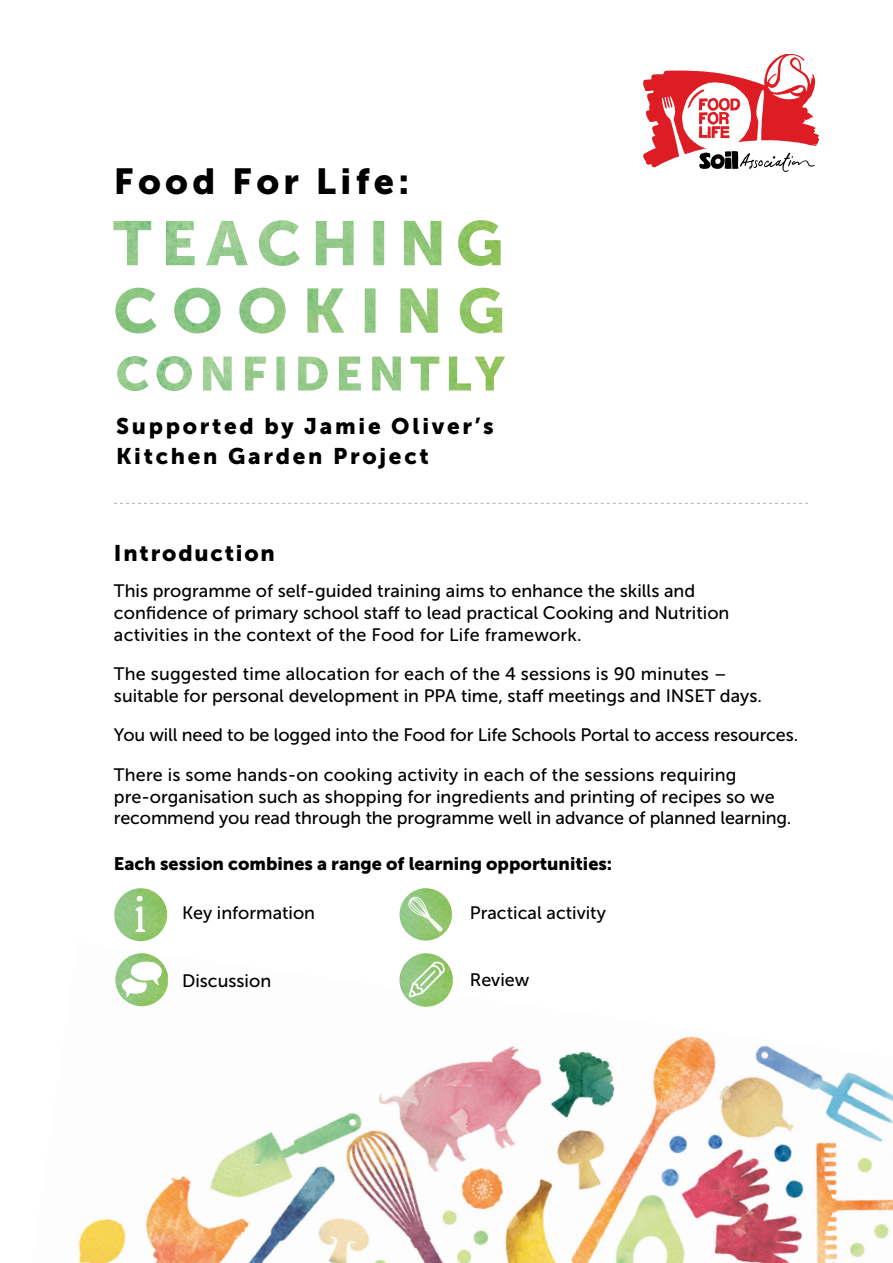
<style>
.page{position:relative;width:893px;height:1263px;background:#fff}
.page>*{position:absolute;margin:0;border:0;box-sizing:border-box;transform-origin:0 0}
.t1{font:300 54px "Souvenir IT Cby BT";color:#fff}
.t2{font:36px "Museo Sans 900";letter-spacing:.12em;color:#000}
.t3{font:22.5px/30px "Museo Sans 900";letter-spacing:.12em;color:#000}
.t4{font:22.5px "Museo Sans 900";letter-spacing:.08em;color:#000}
.t5{font:18px/21.6px "Museo Sans 500";color:#000}
.t6{font:18px "Museo Sans 900";color:#000}
</style>
<div class="page">
<img style="left:113px;top:220px;width:389px;height:113px">
<img style="left:117px;top:356px;width:388px;height:35px">
<img style="left:78px;top:953px;width:815px;height:310px">
<svg style="left:643px;top:54px;width:176px;height:118px"></svg>
<svg style="left:114px;top:503px;width:694px;height:1px"></svg>
<img style="left:399px;top:953px;width:54px;height:54px;border-radius:27px">
<svg style="left:408px;top:959px;width:37px;height:48px;background:#a8d292"></svg>
<img style="left:114px;top:888px;width:53px;height:53px;border-radius:26px">
<img style="left:400px;top:888px;width:52px;height:53px;border-radius:26px">
<svg style="left:408px;top:896px;width:35px;height:36px"></svg>
<img style="left:115px;top:953px;width:53px;height:53px">
<svg style="left:121px;top:961px;width:41px;height:37px"></svg>
<h2 class="t2" style="left:114px;top:161px;width:297px">Food For Life:</h2>
<p class="t3" style="left:116px;top:411px;width:379px">Supported by Jamie Oliver’s<br>Kitchen Garden Project</p>
<p class="t4" style="left:114px;top:541px;width:162px">Introduction</p>
<p class="t5" style="left:114px;top:580px;width:617px">This programme of self-guided training aims to enhance the skills and confidence of primary school staff to lead practical Cooking and Nutrition activities in the context of the Food for Life framework.</p>
<p class="t5" style="left:114px;top:663px;width:650px">The suggested time allocation for each of the 4 sessions is 90 minutes – suitable for personal development in PPA time, staff meetings and INSET days.</p>
<p class="t5" style="left:114px;top:715px;width:686px;line-height:39.6px">You will need to be logged into the Food for Life Schools Portal to access resources.<br>There is some hands-on cooking activity in each of the sessions requiring</p>
<p class="t5" style="left:114px;top:786px;width:679px">pre-organisation such as shopping for ingredients and printing of recipes so we recommend you read through the programme well in advance of planned learning.</p>
<p class="t6" style="left:114px;top:853px;width:500px">Each session combines a range of learning opportunities:</p>
<p class="t5" style="left:182px;top:902px;width:135px">Key information</p>
<h1 class="t1" style="left:133px;top:880px;width:15px">i</h1>
<p class="t5" style="left:470px;top:902px;width:138px">Practical activity</p>
<p class="t5" style="left:182px;top:970px;width:91px">Discussion</p>
<p class="t5" style="left:470px;top:969px;width:61px">Review</p>
</div>
